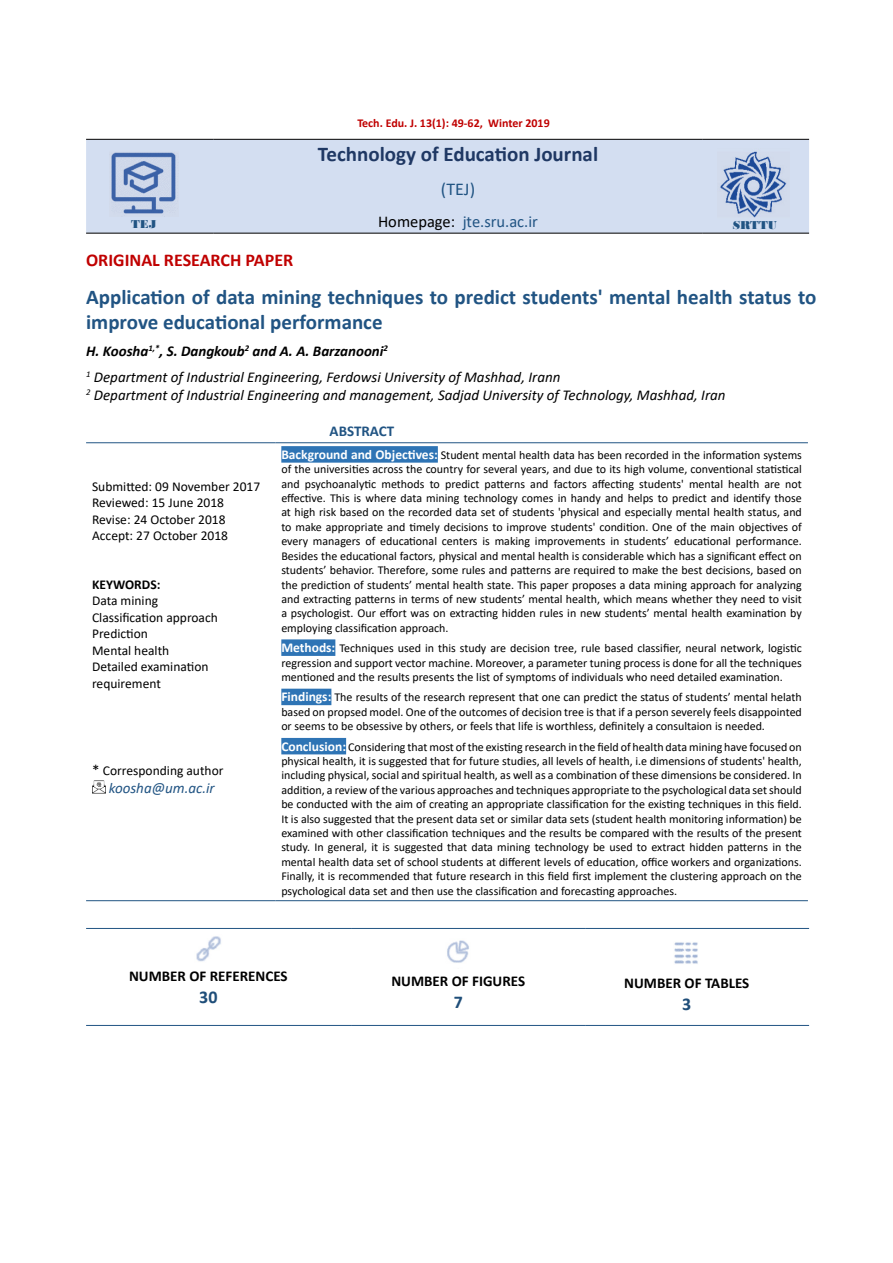
<style>
.page{position:relative;width:893px;height:1263px;background:#fff}
.page>*{position:absolute;margin:0;border:0;box-sizing:border-box;transform-origin:0 0}
.t1{font:700 21px/25.2px "Calibri";color:#215483}
.t2{font:700 21px "Calibri";color:#1f3864}
.t3{font:700 18px "Calibri";color:#c00000}
.t4{font:18px "Calibri";color:#215483}
.t5{font:700 18px "Calibri";color:#1f4e79}
.t6{font:16.5px "Calibri";color:#215483}
.t7{font:16.5px "Calibri";color:#000}
.t8{font:italic 15px "Calibri";color:#000}
.t9{font:700 15px "Calibri";color:#000}
.t10{font:italic 700 15px "Calibri";color:#000}
.t11{font:italic 15px "Calibri";color:#215483}
.t12{font:700 15px "Calibri";color:#215483}
.t13{font:15px "Calibri";color:#000}
.t14{font:13.5px/16.5px "Calibri";color:#000}
.t15{font:700 13.5px "Calibri";color:#fff}
.t16{font:700 13.5px "Calibri";color:#000}
.t17{font:12px/14.4px "Calibri";color:#000;text-align:justify}
.t18{font:700 12px "Calibri";color:#c00000}
.t19{font:12px "Bodoni MT Black";color:#215483}
.t20{font:italic 700 8.7px "Calibri";color:#000}
.t21{font:italic 8.7px "Calibri";color:#000}
</style>
<div class="page">
<div style="left:86px;top:140px;width:723px;height:93px;background:#d3def1"></div>
<hr style="left:703px;top:139px;width:106px;height:1px;background:#000">
<hr style="left:213px;top:139px;width:490px;height:1px;background:#000">
<hr style="left:86px;top:139px;width:127px;height:1px;background:#000">
<hr style="left:703px;top:233px;width:106px;height:1px;background:#000">
<hr style="left:213px;top:233px;width:490px;height:1px;background:#000">
<hr style="left:86px;top:233px;width:127px;height:1px;background:#000">
<hr style="left:86px;top:442px;width:189px;height:1px;background:#215483">
<hr style="left:275px;top:442px;width:533px;height:1px;background:#215483">
<hr style="left:86px;top:900px;width:189px;height:1px;background:#215483">
<hr style="left:275px;top:900px;width:533px;height:1px;background:#215483">
<svg style="left:92px;top:780px;width:13px;height:13px"></svg>
<div style="left:281px;top:446px;width:157px;height:17px;background:#2e74b5"></div>
<div style="left:281px;top:639px;width:54px;height:17px;background:#2e74b5"></div>
<div style="left:281px;top:689px;width:50px;height:16px;background:#2e74b5"></div>
<div style="left:281px;top:738px;width:65px;height:16px;background:#2e74b5"></div>
<hr style="left:586px;top:928px;width:223px;height:1px;background:#215483">
<hr style="left:352px;top:928px;width:234px;height:1px;background:#215483">
<hr style="left:86px;top:928px;width:266px;height:1px;background:#215483">
<hr style="left:586px;top:1025px;width:223px;height:1px;background:#215483">
<hr style="left:352px;top:1025px;width:234px;height:1px;background:#215483">
<hr style="left:86px;top:1025px;width:266px;height:1px;background:#215483">
<img style="left:674px;top:942px;width:24px;height:22px">
<img style="left:447px;top:940px;width:22px;height:23px">
<img style="left:196px;top:936px;width:25px;height:26px">
<img style="left:109px;top:151px;width:69px;height:65px">
<img style="left:718px;top:149px;width:72px;height:71px">
<p class="t19" style="left:131px;top:217px;width:27px">TEJ</p>
<p class="t18" style="left:357px;top:115px;width:127px">Tech. Edu .J. 13 : )1( 49-62,</p>
<h1 class="t2" style="left:318px;top:140px;width:282px">Technology of Education Journal</h1>
<h2 class="t4" style="left:441px;top:177px;width:36px">(TEJ(</h2>
<h3 class="t6" style="left:463px;top:210px;width:77px">jte.sru.ac i r.</h3>
<p class="t18" style="left:488px;top:115px;width:63px">Winter 2019</p>
<h3 class="t7" style="left:378px;top:210px;width:79px">Homepage:</h3>
<p class="t19" style="left:733px;top:218px;width:46px">SRTTU</p>
<h2 class="t3" style="left:86px;top:247px;width:209px">ORIGINAL RESEARCH PAPER</h2>
<h1 class="t1" style="left:86px;top:284px;width:732px">Application of data mining techniques to predict students' mental health status to improve educational performance</h1>
<p class="t20" style="left:245px;top:342px;width:6px">2</p>
<p class="t10" style="left:86px;top:340px;width:160px">H. Koosha .S,<sup>*</sup> Dangkoub</p>
<p class="t20" style="left:148px;top:342px;width:8px">1,</p>
<p class="t20" style="left:384px;top:342px;width:6px">2</p>
<p class="t10" style="left:253px;top:340px;width:132px">and A A. . Barzanooni</p>
<p class="t21" style="left:86px;top:368px;width:6px">1</p>
<p class="t8" style="left:94px;top:367px;width:468px">Department of Industrial Engineering, Ferdowsi University of Mashhad, Irann</p>
<p class="t21" style="left:86px;top:386px;width:6px">2</p>
<p class="t8" style="left:94px;top:385px;width:633px">Department of Industrial Engineering and management, Sadjad University of Technology, Mashhad, Iran</p>
<p class="t12" style="left:330px;top:421px;width:66px">ABSTRACT</p>
<p class="t14" style="left:92px;top:478px;width:170px">Submitted: 09 November 2017<br>Reviewed: 15 June 2018<br>Revise: 24 October 2018<br>Accept: 27 October 2018</p>
<p class="t16" style="left:92px;top:574px;width:70px">KEYWORDS:</p>
<p class="t14" style="left:92px;top:592px;width:127px">Data mining<br>Classification approach<br>Prediction<br>Mental health<br>Detailed examination requirement</p>
<p class="t13" style="left:92px;top:760px;width:9px">*</p>
<p class="t14" style="left:103px;top:762px;width:122px">Corresponding author</p>
<p class="t11" style="left:109px;top:778px;width:108px">koosha@um.ac i r.</p>
<p class="t15" style="left:281px;top:445px;width:158px">Background and Objectives:</p>
<p class="t17" style="left:281px;top:462px;width:522px">of the universities across the country for several years, and due to its high volume, conventional statistical and psychoanalytic methods to predict patterns and factors affecting students' mental health are not effective. This is where data mining technology comes in handy and helps to predict and identify those at high risk based on the recorded data set of students 'physical and especially mental health status, and to make appropriate and timely decisions to improve students' condition. One of the main objectives of every managers of educational centers is making improvements in students’ educational performance.<br>Besides the educational factors, physical and mental health is considerable which has a significant effect on students’ behavior. Therefore, some rules and patterns are required to make the best decisions, based on the prediction of students’ mental health state. This paper proposes a data mining approach for analyzing and extracting patterns in terms of new students’ mental health, which means whether they need to visit a psychologist. Our effort was on extracting hidden rules in new students’ mental health examination by employing classification approach.</p>
<p class="t17" style="left:339px;top:641px;width:464px">Techniques used in this study are decision tree, rule based classifier, neural network, logistic</p>
<p class="t17" style="left:441px;top:447px;width:363px">Student mental health data has been recorded in the information systems</p>
<p class="t15" style="left:281px;top:638px;width:56px">Methods:</p>
<p class="t17" style="left:281px;top:655px;width:522px">regression and support vector machine. Moreover a, parameter tuning process is done for all the techniques mentioned and the results presents the list of symptoms of individuals who need detailed examination.</p>
<p class="t17" style="left:334px;top:690px;width:469px">The results of the research represent that one can predict the status of students’ mental helath</p>
<p class="t15" style="left:281px;top:687px;width:52px">Findings:</p>
<p class="t17" style="left:281px;top:704px;width:522px">based on propsed model. One of the outcomes of decision tree is that aif person severely feels disappointed or seems to be obsessive by others, or feels that life is worthless, definitely a consultaion is needed.</p>
<p class="t17" style="left:348px;top:739px;width:455px">Considering that most of the existing research in the field of health data mining have focused on</p>
<p class="t15" style="left:281px;top:737px;width:66px">Conclusion:</p>
<p class="t17" style="left:281px;top:754px;width:522px">physical health isit, suggested that for future studies, all levels of health e.i, dimensions of students' health, including physical, social and spiritual health, as well as a combination of these dimensions be considered In. addition a, review of the various approaches and techniques appropriate to the psychological data set should be conducted with the aim of creating an appropriate classification for the existing techniques in this field. isIt also suggested that the present data set or similar data sets (student health monitoring information) be examined with other classification techniques and the results be compared with the results of the present study. In general isit, suggested that data mining technology be used to extract hidden patterns in the mental health data set of school students at different levels of education, office workers and organizations.<br>Finally isit, recommended that future research in this field first implement the clustering approach on the psychological data set and then use the classification and forecasting approaches.</p>
<p class="t9" style="left:129px;top:965px;width:160px">NUMBER OF REFERENCES</p>
<h2 class="t5" style="left:199px;top:984px;width:20px">30</h2>
<p class="t9" style="left:391px;top:970px;width:135px">NUMBER OF FIGURES</p>
<h2 class="t5" style="left:454px;top:989px;width:11px">7</h2>
<p class="t9" style="left:624px;top:973px;width:127px">NUMBER OF TABLES</p>
<h2 class="t5" style="left:682px;top:991px;width:11px">3</h2>
</div>
